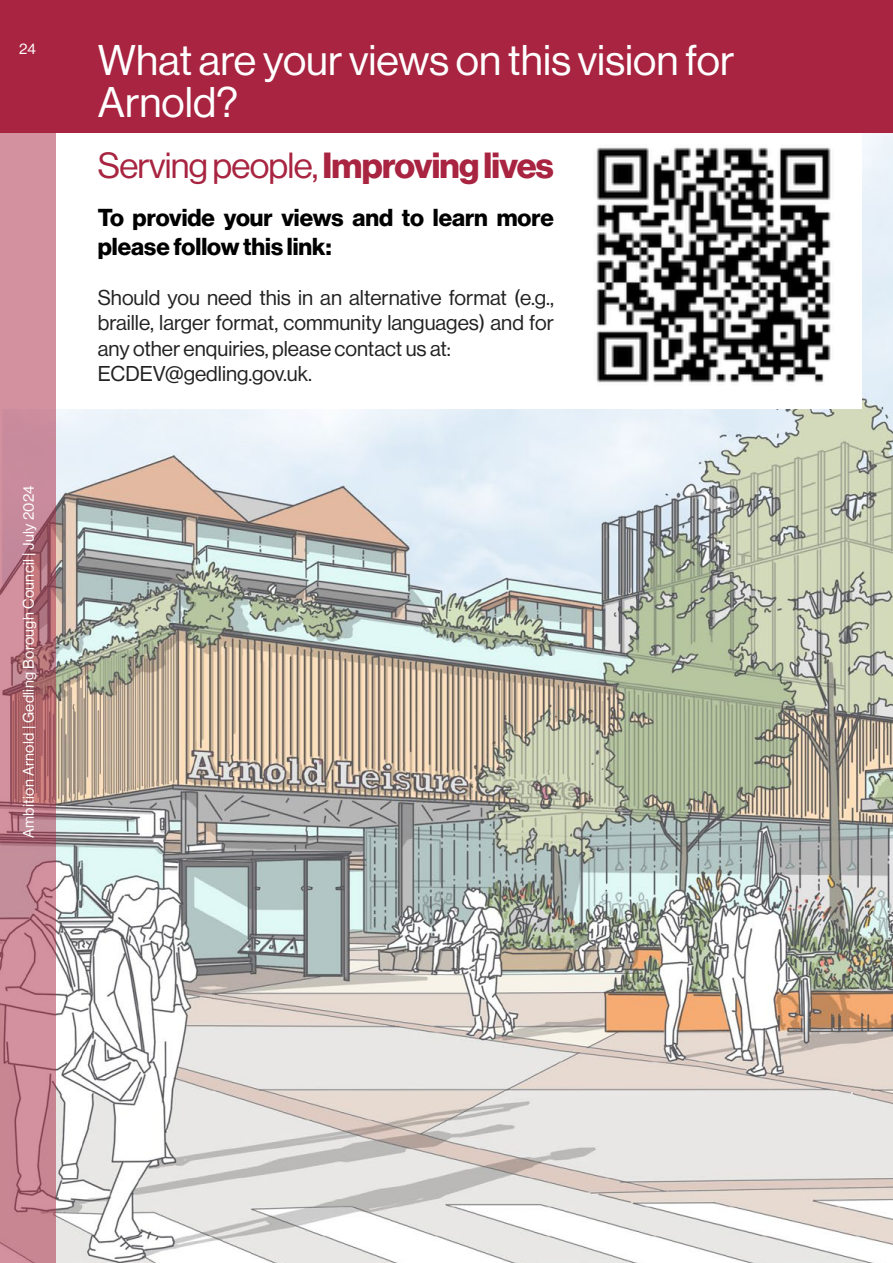
<style>
.page{position:relative;width:893px;height:1263px;background:#fff}
.page>*{position:absolute;margin:0;border:0;box-sizing:border-box;transform-origin:0 0}
.t1{font:42px/42px "N Haas Grotesk DS Pro 55 Rg";color:#fff}
.t2{font:35.55px "N Haas Grotesk DS Pro 55 Rg";letter-spacing:-.02em;color:#a82440}
.t3{font:24px/28.8px "N Haas Grotesk DS Pro 75 Bd";color:#000}
.t4{font:21px/25.2px "N Haas Grotesk DS Pro 55 Rg";color:#222223}
.t5{font:15px "N Haas Grotesk DS Pro 55 Rg";letter-spacing:.02em;color:#fff}
.s1{font-family:"N Haas Grotesk DS Pro 75 Bd"}
</style>
<div class="page">
<img style="left:55px;top:133px;width:838px;height:1130px">
<div style="left:0;top:133px;width:862px;height:276px;background:#fff"></div>
<div style="left:0;top:0;width:893px;height:133px;background:#a82440"></div>
<svg style="left:0;top:133px;width:55px;height:1130px;background:#c48290"></svg>
<img style="left:596px;top:147px;width:235px;height:236px">
<p class="t5" style="left:19px;top:40px;width:18px">24</p>
<h1 class="t1" style="left:98px;top:39px;width:638px">What are your views on this vision for<br>Arnold?</h1>
<h2 class="t2" style="left:98px;top:145px;width:458px">Serving people, <span class="s1">Improving lives</span></h2>
<p class="t5" style="left:20px;top:838px;width:354px;rotate:-90deg">Ambition Arnold | Gedling Borough Council | July 2024</p>
<p class="t3" style="left:98px;top:204px;width:458px">To provide your views and to learn more please follow this link:</p>
<p class="t4" style="left:98px;top:285px;width:458px">Should you need this in an alternative format (e.g., braille, larger format, community languages) and for any other enquiries, please contact us at:<br>ECDEV@gedling.gov.uk.</p>
</div>
